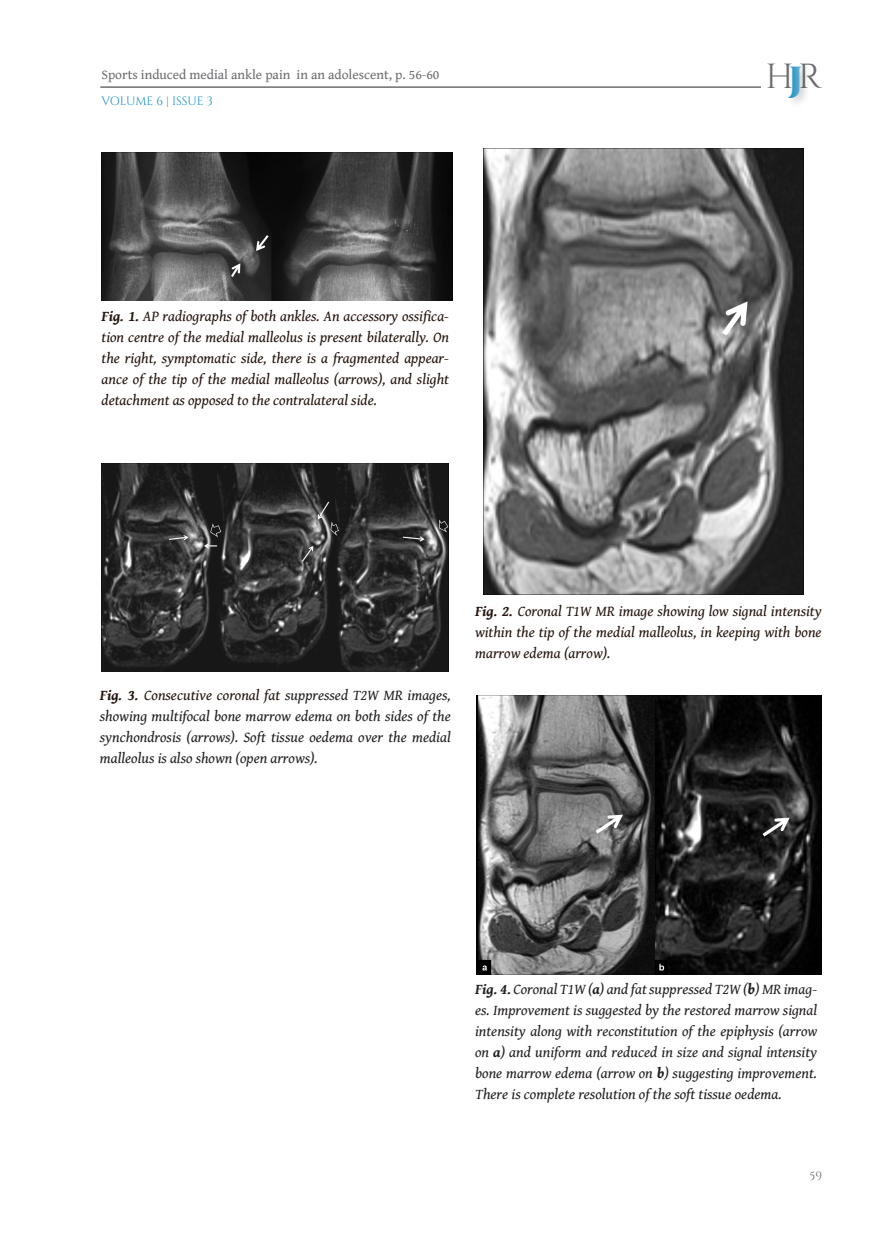
<style>
.page{position:relative;width:893px;height:1234px;background:#fff}
.page>*{position:absolute;margin:0;border:0;box-sizing:border-box;transform-origin:0 0}
.t1{font:34.8px "Cinzel";color:#6c6d70}
.List_Paragraph{font:italic 15px/21px "Gentium Book Basic";color:#231f20;text-align:justify}
.List_Paragraph-2{font:italic 15px/21px "Gentium Book Basic";color:#24140d;text-align:justify}
.t2{font:13.5px "Gentium Book Basic";color:#6c6d70}
.t3{font:12px "Cinzel";letter-spacing:-.015em;color:#1c91c5}
.t4{font:12px "Cinzel";color:#6c6d70}
.s1{font-weight:900;color:#1c91c5}
.s2{font-weight:700}
.s3{font-weight:700;color:#24140d}
.s4{color:#24140d}
</style>
<div class="page">
<hr style="left:100px;top:86px;width:661px;height:2px;background:#6c6d70">
<div style="left:785px;top:62px;width:27px;height:47px;background:#231f20;opacity:.25"></div>
<img style="left:101px;top:153px;width:351px;height:148px">
<img style="left:483px;top:148px;width:321px;height:446px">
<img style="left:101px;top:463px;width:347px;height:208px">
<img style="left:477px;top:695px;width:345px;height:279px">
<p class="t2" style="left:101px;top:65px;width:340px">Sports induced medial ankle pain in an adolescent, p. 56-60</p>
<h1 class="t1" style="left:765px;top:56px;width:58px">H<span class="s1">J</span>R</h1>
<p class="t3" style="left:101px;top:94px;width:113px">VOLUME 6 | ISSUE 3</p>
<p class="List_Paragraph-2" style="left:102px;top:305px;width:349px"><span class="s2">Fig. 1.</span> AP radiographs of both ankles. An accessory ossifica&shy;tion centre of the medial malleolus is present bilaterally. On the right, symptomatic side, there is a fragmented appear&shy;ance of the tip of the medial malleolus (arrows), and slight detachment as opposed to the contralateral side.</p>
<p class="List_Paragraph" style="left:100px;top:683px;width:352px"><span class="s3">Fig. 3.</span> <span class="s4">Consecutive coronal fat</span> suppressed T2W MR images, showing multifocal bone marrow edema on both sides of the synchondrosis (arrows). Soft tissue oedema over the medial malleolus is also shown (open arrows).</p>
<p class="List_Paragraph-2" style="left:475px;top:599px;width:348px"><span class="s2">Fig. 2.</span> Coronal T1W MR image showing low signal intensity within the tip of the medial malleolus, in keeping with bone marrow edema (arrow).</p>
<p class="List_Paragraph" style="left:475px;top:977px;width:343px"><span class="s2">Fig. 4.</span> Coronal T1W (<span class="s2">a</span>) and fat suppressed T2W (<span class="s2">b</span>) MR imag&shy;es. Improvement is suggested by the restored marrow signal intensity along with reconstitution of the epiphysis (arrow on <span class="s2">a</span>) and uniform and reduced in size and signal intensity bone marrow edema (arrow on <span class="s2">b</span>) suggesting improvement.<br>There is complete resolution of the soft tissue oedema.</p>
<p class="t4" style="left:810px;top:1168px;width:14px">59</p>
</div>
